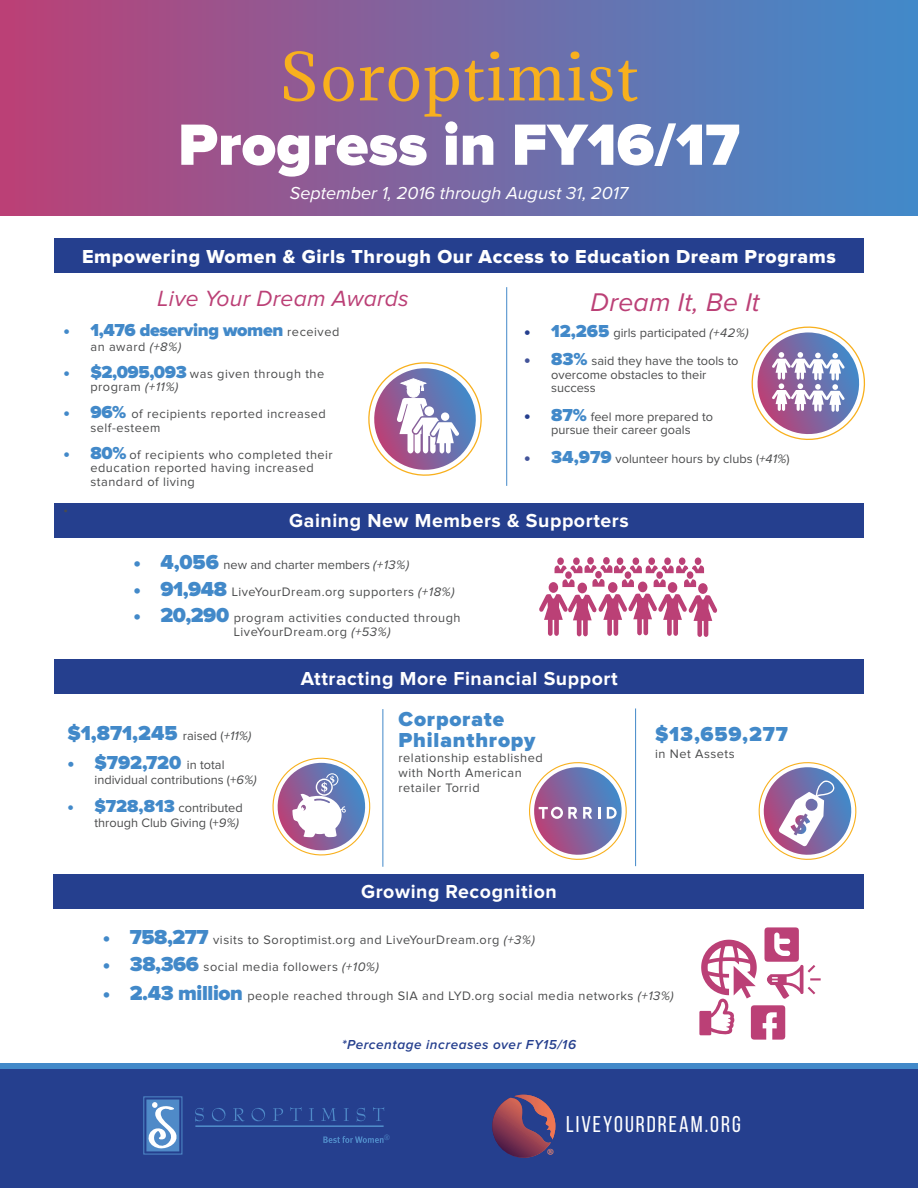
<style>
.page{position:relative;width:918px;height:1188px;background:#fff}
.page>*{position:absolute;margin:0;border:0;box-sizing:border-box;transform-origin:0 0}
.t1{font:85.05px "Modern Pictograms";color:#fff}
.t2{font:900 60.3px/64.5px "Proxima Nova";color:#fff;text-align:center}
.t3{font:56.55px "Modern Pictograms";color:#bb4076}
.t4{font:italic 26.55px "Proxima Nova";letter-spacing:.01em;color:#bb4076}
.t5{font:23.1px "Minion Pro";color:#ff8d6b}
.t6{font:italic 22.8px "Proxima Nova";letter-spacing:.01em;color:#bb4076}
.t7{font:22.8px "Bebas Neue";letter-spacing:.09em;color:#fff}
.InfoPoint{font:900 21px/21px "Proxima Nova";letter-spacing:.04em;color:#4289c9}
.t8{font:700 19.5px "Proxima Nova";letter-spacing:.03em;color:#fff}
.t9{font:19.5px "Proxima Nova Extrabld";letter-spacing:.03em;color:#fff}
.t10{font:900 19.5px "Proxima Nova";color:#4289c9}
.t11{font:italic 18px "Proxima Nova";color:#fff}
.t12{font:900 18px "Proxima Nova";letter-spacing:-.02em;color:#4289c9}
.InfoPoint-2{font:italic 600 13.5px "Proxima Nova";letter-spacing:.04em;color:#253f8e}
.Paragraph_Style_2{font:12.75px/13.5px "Proxima Nova";letter-spacing:.04em;color:#4b4c4d}
.Paragraph_Style_2-2{font:12.75px/13.5px "Proxima Nova";color:#4b4c4d}
.InfoPoint-3{font:12.75px/15px "Proxima Nova";letter-spacing:.04em;color:#4b4c4d}
.t13{font:7.5px "Palatino";color:#4f8ac8}
.s1{font-family:"Adamina";font-weight:400;color:#f8b01d}
.s2{font-weight:400;font-size:12.75px;color:#4b4c4d}
.s3{font-style:italic}
.s4{font-weight:900;font-size:18px;color:#4289c9}
.s5{font-weight:900;font-size:18px;color:#253f8e}
.s6{font-weight:900;font-size:18px;color:#43549a}
.s7{font-weight:900;font-size:21px;color:#4289c9}
.s8{font-weight:400;font-style:italic;font-size:12.75px;color:#4b4c4d}
</style>
<div class="page">
<div style="left:0;top:1063px;width:918px;height:125px;background:#4289c9"></div>
<div style="left:54px;top:238px;width:810px;height:35px;background:#253f8e"></div>
<div style="left:54px;top:660px;width:810px;height:34px;background:#253f8e"></div>
<div style="left:54px;top:875px;width:810px;height:34px;background:#253f8e"></div>
<div style="left:54px;top:503px;width:810px;height:35px;background:#253f8e"></div>
<svg style="left:751px;top:326px;width:115px;height:114px"></svg>
<div style="left:0;top:1069px;width:918px;height:119px;background:#253f8e"></div>
<div style="left:0;top:0;width:918px;height:216px;background:linear-gradient(to right,#b94177,#3d8ccd)"></div>
<svg style="left:272px;top:757px;width:99px;height:99px"></svg>
<svg style="left:701px;top:940px;width:56px;height:59px"></svg>
<svg style="left:539px;top:557px;width:178px;height:80px"></svg>
<svg style="left:492px;top:1095px;width:63px;height:63px"></svg>
<svg style="left:368px;top:362px;width:114px;height:114px"></svg>
<hr style="left:506px;top:287px;width:1px;height:199px;background:#4289c9">
<hr style="left:382px;top:709px;width:1px;height:158px;background:#4289c9">
<hr style="left:635px;top:708px;width:1px;height:158px;background:#4289c9">
<svg style="left:529px;top:762px;width:98px;height:98px"></svg>
<svg style="left:195px;top:1107px;width:9px;height:15px"></svg>
<svg style="left:212px;top:1108px;width:13px;height:13px"></svg>
<svg style="left:233px;top:1108px;width:12px;height:13px"></svg>
<svg style="left:252px;top:1108px;width:13px;height:13px"></svg>
<svg style="left:273px;top:1108px;width:10px;height:13px"></svg>
<svg style="left:290px;top:1107px;width:12px;height:14px"></svg>
<svg style="left:309px;top:1108px;width:5px;height:13px"></svg>
<svg style="left:321px;top:1108px;width:16px;height:13px"></svg>
<svg style="left:344px;top:1108px;width:5px;height:13px"></svg>
<svg style="left:357px;top:1107px;width:8px;height:15px"></svg>
<svg style="left:373px;top:1107px;width:11px;height:14px"></svg>
<hr style="left:195px;top:1125px;width:189px;height:2px;background:#4f8ac8">
<svg style="left:146px;top:1100px;width:33px;height:51px"></svg>
<svg style="left:148px;top:1102px;width:31px;height:49px;background:#84add8"></svg>
<div style="left:144px;top:1097px;width:38px;height:57px;border:1px solid #4f8ac8"></div>
<svg style="left:323px;top:1136px;width:61px;height:7px"></svg>
<svg style="left:758px;top:762px;width:99px;height:98px"></svg>
<p class="t2" style="left:178px;top:51px;width:563px"><span class="s1">Soroptimist<br></span>Progress in FY16/17</p>
<p class="t11" style="left:290px;top:185px;width:340px">September 1, 2016 through August 31, 2017</p>
<p class="t9" style="left:82px;top:248px;width:755px">Empowering Women &amp; Girls Through Our Access to Education Dream Programs</p>
<p class="t6" style="left:158px;top:288px;width:253px">Live Your Dream Awards</p>
<p class="t4" style="left:591px;top:290px;width:171px">Dream It, Be It</p>
<p class="t12" style="left:63px;top:321px;width:277px">• 1,476 deserving women <span class="s2">received</span></p>
<p class="Paragraph_Style_2" style="left:90px;top:340px;width:92px">an award <span class="s3">(+8%)</span></p>
<p class="Paragraph_Style_2" style="left:90px;top:367px;width:235px;text-indent:-27px"><span class="s4">• $2,095,093</span> was given through the program <span class="s3">(+11%)</span></p>
<p class="Paragraph_Style_2" style="left:90px;top:408px;width:237px;text-indent:-27px"><span class="s4">• 96%</span> of recipients reported increased self-esteem</p>
<p class="Paragraph_Style_2" style="left:90px;top:448px;width:244px;text-indent:-27px"><span class="s4">• 80%</span> of recipients who completed their education reported having increased standard of living</p>
<p class="Paragraph_Style_2" style="left:63px;top:504px;width:6px">•</p>
<p class="Paragraph_Style_2-2" style="left:524px;top:326px;width:226px"><span class="s5">•</span> <span class="s4">12,265</span> girls participated <span class="s3">(+42%)</span></p>
<p class="Paragraph_Style_2-2" style="left:551px;top:355px;width:189px;text-indent:-27px"><span class="s6">•</span> <span class="s4">83%</span> said they have the tools to overcome obstacles to their success</p>
<p class="Paragraph_Style_2-2" style="left:524px;top:410px;width:190px;text-align:center"><span class="s5">•</span> <span class="s4">87%</span> feel more prepared to pursue their career goals</p>
<p class="Paragraph_Style_2-2" style="left:524px;top:452px;width:267px"><span class="s6">•</span> <span class="s4">34,979</span> volunteer hours by clubs (<span class="s3">+41%</span>)</p>
<p class="t8" style="left:289px;top:511px;width:341px">Gaining New Members &amp; Supporters</p>
<p class="Paragraph_Style_2-2" style="left:133px;top:558px;width:277px"><span class="s7">• 4,056</span> new and charter members <span class="s3">(+13%)</span></p>
<p class="Paragraph_Style_2" style="left:133px;top:585px;width:323px"><span class="s7">• 91,948</span> LiveYourDream.org supporters <span class="s3">(+18%)</span></p>
<p class="Paragraph_Style_2" style="left:234px;top:612px;width:228px;text-indent:-100px"><span class="s7">• 20,290</span> program activities conducted through<br>LiveYourDream.org <span class="s3">(+53%)</span></p>
<p class="InfoPoint" style="left:67px;top:724px;width:185px">$1,871,245 <span class="s2">raised (</span><span class="s8">+11%)</span></p>
<p class="t10" style="left:67px;top:753px;width:159px">• $792,720 <span class="s2">in total</span></p>
<p class="Paragraph_Style_2-2" style="left:94px;top:773px;width:164px">individual contributions (+<span class="s3">6%)</span></p>
<p class="Paragraph_Style_2-2" style="left:67px;top:801px;width:177px;line-height:15px;text-align:right"><span class="s4">• $728,813</span> contributed through Club Giving (+<span class="s3">9%)</span></p>
<p class="t8" style="left:301px;top:669px;width:319px">Attracting More Financial Support</p>
<p class="InfoPoint" style="left:399px;top:709px;width:138px">Corporate<br>Philanthropy</p>
<p class="InfoPoint-3" style="left:399px;top:750px;width:146px">relationship established with North American retailer Torrid</p>
<p class="t8" style="left:361px;top:883px;width:197px">Growing Recognition</p>
<p class="InfoPoint" style="left:655px;top:725px;width:134px">$13,659,277</p>
<p class="InfoPoint-3" style="left:655px;top:746px;width:81px">in Net Assets</p>
<p class="t1" style="left:773px;top:773px;width:65px">J</p>
<p class="Paragraph_Style_2" style="left:103px;top:934px;width:434px"><span class="s7">• 758,277</span> visits to Soroptimist.org and LiveYourDream.org <span class="s3">(+3%)</span></p>
<p class="Paragraph_Style_2" style="left:103px;top:961px;width:278px"><span class="s7">• 38,366</span> social media followers <span class="s3">(+10%)</span></p>
<p class="Paragraph_Style_2" style="left:103px;top:989px;width:572px"><span class="s7">• 2.43 million</span> people reached through SIA and LYD.org social media networks <span class="s3">(+13%)</span></p>
<p class="InfoPoint-2" style="left:342px;top:1038px;width:236px">*Percentage increases over FY15/16</p>
<p class="t3" style="left:694px;top:990px;width:47px">l</p>
<p class="t3" style="left:759px;top:917px;width:47px">U</p>
<p class="t3" style="left:764px;top:952px;width:61px">Y</p>
<p class="t3" style="left:745px;top:995px;width:47px">G</p>
<p class="t13" style="left:384px;top:1131px;width:7px">®</p>
<p class="t5" style="left:547px;top:1141px;width:9px">®</p>
<p class="t7" style="left:566px;top:1112px;width:176px">LIVEYOURDREAM.ORG</p>
</div>
